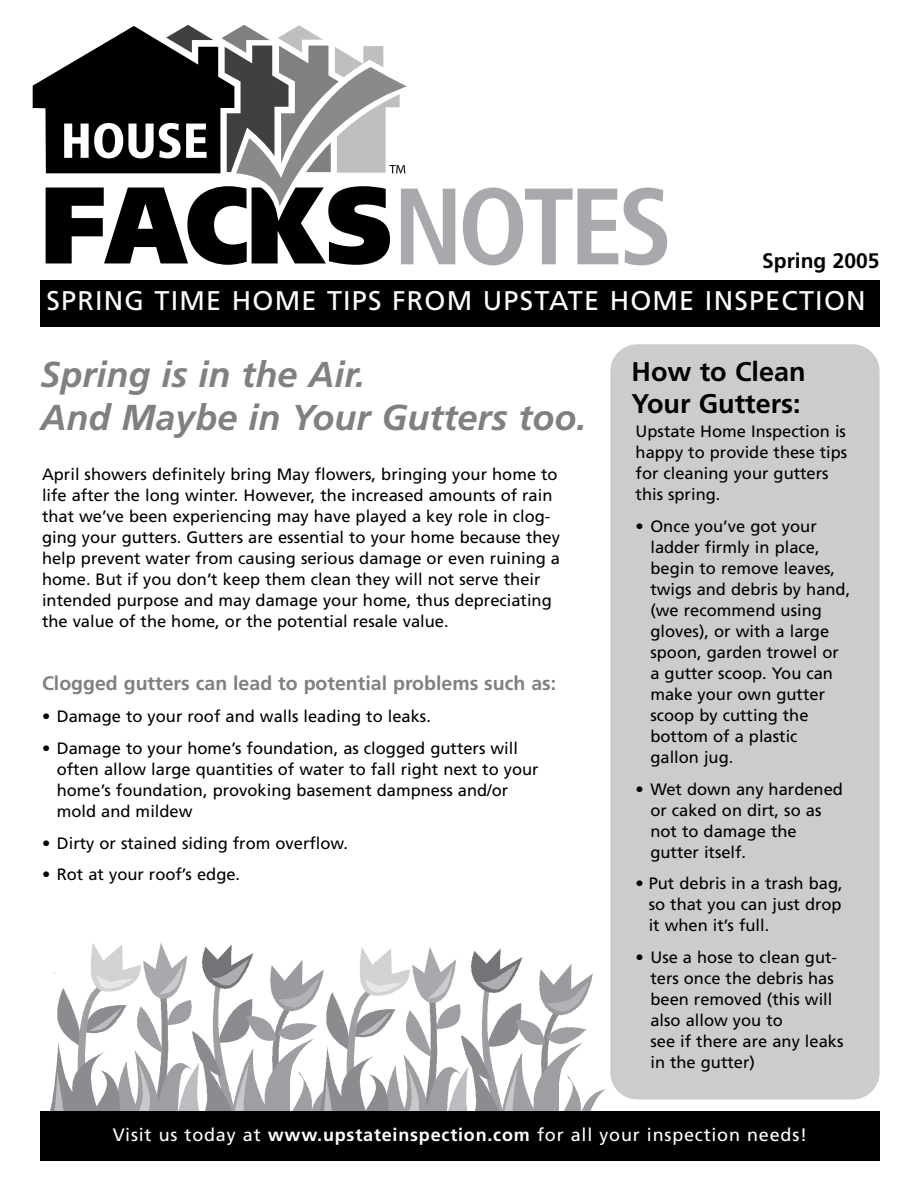
<style>
.page{position:relative;width:918px;height:1188px;background:#fff}
.page>*{position:absolute;margin:0;border:0;box-sizing:border-box;transform-origin:0 0}
.t1{font:italic 700 36px/43.2px "Frutiger";color:#808080}
.t2{font:27px "Frutiger";letter-spacing:.045em;color:#fff}
.t3{font:700 27px/32.4px "Frutiger";color:#000}
.t4{font:700 21px "Frutiger";color:#000}
.t5{font:700 19.5px "Frutiger";color:#808080}
.t6{font:18px "Frutiger";letter-spacing:.045em;color:#fff}
.t7{font:16.5px/21px "Frutiger";color:#000}
.s1{font-weight:700}
</style>
<div class="page">
<svg style="left:44px;top:943px;width:562px;height:169px"></svg>
<svg style="left:463px;top:188px;width:155px;height:77px"></svg>
<svg style="left:624px;top:188px;width:43px;height:77px"></svg>
<svg style="left:32px;top:24px;width:423px;height:241px"></svg>
<div style="left:40px;top:280px;width:840px;height:46px;background:#000"></div>
<div style="left:610px;top:344px;width:270px;height:756px;background:#ccc;border-radius:27px"></div>
<div style="left:40px;top:1112px;width:840px;height:49px;background:#000"></div>
<p class="t4" style="left:762px;top:252px;width:119px">Spring 2005</p>
<h2 class="t2" style="left:46px;top:290px;width:821px">SPRING TIME HOME TIPS FROM UPSTATE HOME INSPECTION</h2>
<h1 class="t1" style="left:40px;top:355px;width:547px">Spring is in the Air.<br>And Maybe in Your Gutters too.</h1>
<p class="t7" style="left:42px;top:465px;width:520px">April showers definitely bring May flowers, bringing your home to life after the long winter. However, the increased amounts of rain that we’ve been experiencing may have played a key role in clog&shy;ging your gutters. Gutters are essential to your home because they help prevent water from causing serious damage or even ruining a home. But if you don’t keep them clean they will not serve their intended purpose and may damage your home, thus depreciating the value of the home, or the potential resale value.</p>
<p class="t5" style="left:42px;top:675px;width:516px">Clogged gutters can lead to potential problems such as:</p>
<p class="t7" style="left:42px;top:707px;width:390px">• Damage to your roof and walls leading to leaks.</p>
<p class="t7" style="left:57px;top:739px;width:483px;text-indent:-15px">• Damage to your home’s foundation, as clogged gutters will often allow large quantities of water to fall right next to your home’s foundation, provoking basement dampness and/or mold and mildew</p>
<p class="t7" style="left:42px;top:834px;width:307px">• Dirty or stained siding from overflow.</p>
<p class="t7" style="left:42px;top:865px;width:200px">• Rot at your roof’s edge.</p>
<h2 class="t3" style="left:632px;top:357px;width:176px">How to Clean<br>Your Gutters:</h2>
<p class="t7" style="left:636px;top:422px;width:213px">Upstate Home Inspection is happy to provide these tips for cleaning your gutters this spring.</p>
<p class="t7" style="left:650px;top:517px;width:201px;text-indent:-15px">• Once you’ve got your ladder firmly in place, begin to remove leaves, twigs and debris by hand, (we recommend using gloves), or with a large spoon, garden trowel or a gutter scoop. You can make your own gutter scoop by cutting the bottom of a plastic gallon jug.</p>
<p class="t7" style="left:650px;top:780px;width:194px;text-indent:-15px">• Wet down any hardened or caked on dirt, so as not to damage the gutter itself.</p>
<p class="t7" style="left:649px;top:874px;width:195px;text-align:justify;text-indent:-13px">• Put debris in a trash bag, so that you can just drop it when it’s full.</p>
<p class="t7" style="left:650px;top:948px;width:195px;text-indent:-15px">• Use a hose to clean gut&shy;ters once the debris has been removed (this will also allow you to<br>see if there are any leaks in the gutter)</p>
<p class="t6" style="left:113px;top:1128px;width:696px">Visit us today at <span class="s1">www.upstateinspection.com</span> for all your inspection needs!</p>
</div>
